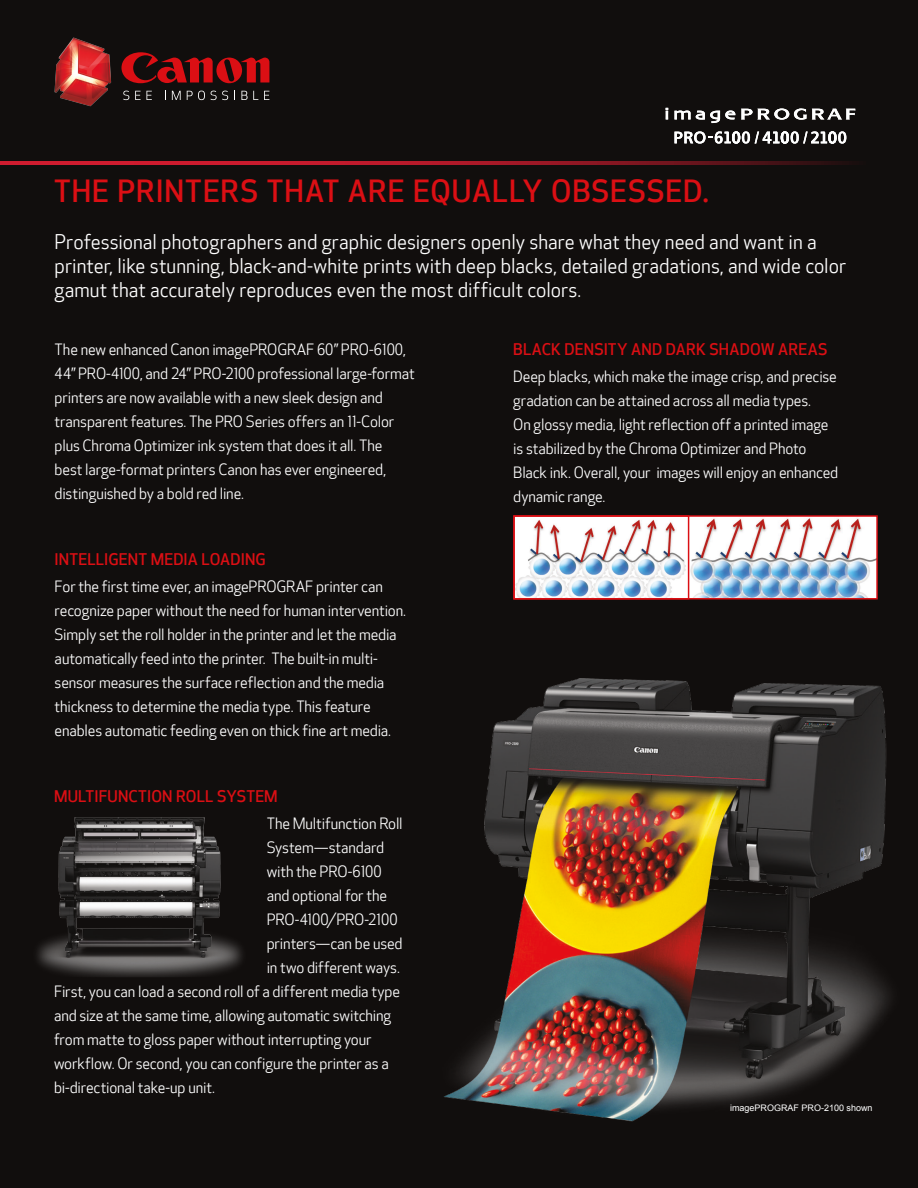
<style>
.page{position:relative;width:918px;height:1188px;background:#110e0d}
.page>*{position:absolute;margin:0;border:0;box-sizing:border-box;transform-origin:0 0}
.PageHead{font:500 30px "Optic Sans 301";letter-spacing:.03em;color:#db0f14}
.Intro_Text{font:19.5px/24px "Optic Sans 201";color:#fff}
.CopyHeads{font:500 15.75px "Optic Sans 301";letter-spacing:.01em;color:#db0f14}
.Text{font:15px/24px "Optic Sans 201";letter-spacing:-.01em;color:#fff}
.PhotoCaption_Footnot{font:9px "Arial";color:#fff}
</style>
<div class="page">
<svg style="left:124px;top:52px;width:145px;height:31px"></svg>
<img style="left:54px;top:37px;width:70px;height:70px">
<svg style="left:123px;top:91px;width:6px;height:9px"></svg>
<svg style="left:135px;top:91px;width:17px;height:9px"></svg>
<svg style="left:172px;top:91px;width:9px;height:9px"></svg>
<svg style="left:187px;top:91px;width:41px;height:9px"></svg>
<svg style="left:241px;top:91px;width:17px;height:9px"></svg>
<svg style="left:264px;top:91px;width:5px;height:9px"></svg>
<img style="left:444px;top:678px;width:446px;height:444px">
<svg style="left:741px;top:108px;width:114px;height:12px"></svg>
<svg style="left:666px;top:108px;width:2px;height:11px"></svg>
<svg style="left:674px;top:111px;width:61px;height:12px"></svg>
<svg style="left:674px;top:131px;width:172px;height:13px"></svg>
<img style="left:516px;top:518px;width:359px;height:79px">
<div style="left:513px;top:515px;width:365px;height:85px;border:2px solid #db0f14"></div>
<div style="left:513px;top:515px;width:176px;height:85px;border:2px solid #db0f14"></div>
<img style="left:37px;top:817px;width:206px;height:160px">
<svg style="left:0;top:161px;width:852px;height:4px;background:#9f1826"></svg>
<p class="PageHead" style="left:54px;top:174px;width:657px">THE PRINTERS THAT ARE EQUALLY OBSESSED.</p>
<p class="Intro_Text" style="left:55px;top:230px;width:793px">Professional photographers and graphic designers openly share what they need and want in a printer, like stunning, black-and-white prints with deep blacks, detailed gradations, and wide color gamut that accurately reproduces even the most difficult colors.</p>
<p class="Text" style="left:55px;top:338px;width:362px">The new enhanced Canon imagePROGRAF 60” PRO-6100, 44” PRO-4100, and 24” PRO-2100 professional large-format printers are now available with a new sleek design and transparent features. The PRO Series offers an 11-Color plus Chroma Optimizer ink system that does it all. The<br>best large-format printers Canon has ever engineered, distinguished by a bold red line.</p>
<h1 class="CopyHeads" style="left:55px;top:551px;width:213px">INTELLIGENT MEDIA LOADING</h1>
<p class="Text" style="left:55px;top:575px;width:353px">For the first time ever, an imagePROGRAF printer can recognize paper without the need for human intervention.<br>Simply set the roll holder in the printer and let the media automatically feed into the printer. The built-in multi&shy;sensor measures the surface reflection and the media thickness to determine the media type. This feature enables automatic feeding even on thick fine art media.</p>
<h1 class="CopyHeads" style="left:54px;top:788px;width:225px">MULTIFUNCTION ROLL SYSTEM</h1>
<p class="Text" style="left:267px;top:812px;width:137px">The Multifunction Roll</p>
<p class="Text" style="left:267px;top:836px;width:119px">System—standard</p>
<p class="Text" style="left:267px;top:860px;width:117px">with the PRO-6100</p>
<p class="Text" style="left:267px;top:884px;width:122px">and optional for the</p>
<p class="Text" style="left:267px;top:908px;width:132px">PRO-4100/PRO-2100</p>
<p class="Text" style="left:267px;top:932px;width:137px">printers—can be used</p>
<p class="Text" style="left:267px;top:956px;width:135px">in two different ways.</p>
<p class="Text" style="left:54px;top:980px;width:348px">First, you can load a second roll of a different media type</p>
<p class="Text" style="left:54px;top:1004px;width:339px">and size at the same time, allowing automatic switching</p>
<p class="Text" style="left:54px;top:1028px;width:319px">from matte to gloss paper without interrupting your</p>
<p class="Text" style="left:54px;top:1052px;width:336px">workflow. Or second, you can configure the printer as a</p>
<p class="Text" style="left:54px;top:1076px;width:163px">bi-directional take-up unit.</p>
<h1 class="CopyHeads" style="left:513px;top:341px;width:316px">BLACK DENSITY AND DARK SHADOW AREAS</h1>
<p class="Text" style="left:513px;top:365px;width:326px">Deep blacks, which make the image crisp, and precise gradation can be attained across all media types.<br>On glossy media, light reflection off a printed image is stabilized by the Chroma Optimizer and Photo Black ink. Overall, your images will enjoy an enhanced dynamic range.</p>
<p class="PhotoCaption_Footnot" style="left:730px;top:1102px;width:144px">imagePROGRAF PRO-2100 shown</p>
</div>
